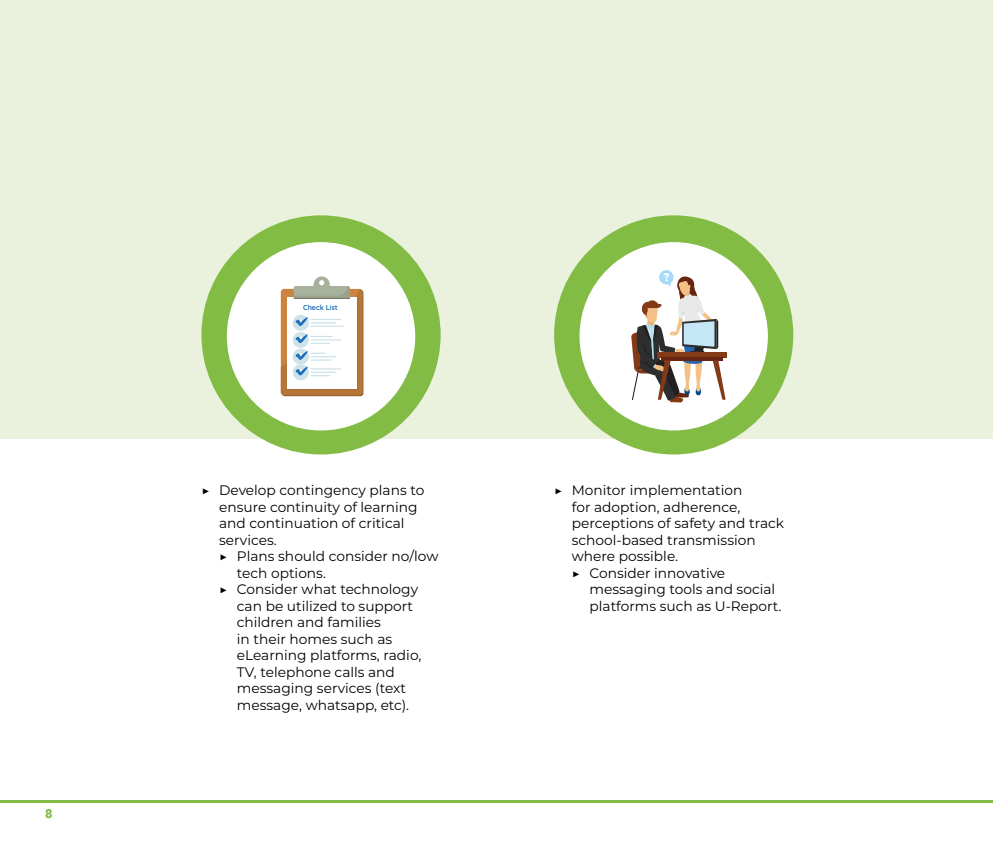
<style>
.page{position:relative;width:993px;height:851px;background:#fff}
.page>*{position:absolute;margin:0;border:0;box-sizing:border-box;transform-origin:0 0}
.t1{font:13.75px/16.5px "Montserrat";color:#000}
.t2{font:900 12.5px "Avenir";color:#82bc45}
.t3{font:700 7.12px "Quicksand";color:#1d71b8}
</style>
<div class="page">
<div style="left:0;top:0;width:992px;height:850px;background:#eaf2de"></div>
<div style="left:0;top:439px;width:992px;height:411px;background:#fff"></div>
<hr style="left:0;top:800px;width:992px;height:2px;background:#82bc45">
<div style="left:201px;top:215px;width:239px;height:239px;background:#82bc45;border-radius:50%"></div>
<div style="left:227px;top:242px;width:188px;height:188px;background:#fff;border-radius:50%"></div>
<svg style="left:281px;top:290px;width:82px;height:106px"></svg>
<svg style="left:281px;top:276px;width:81px;height:119px"></svg>
<div style="left:554px;top:215px;width:239px;height:239px;background:#82bc45;border-radius:50%"></div>
<div style="left:579px;top:242px;width:188px;height:188px;background:#fff;border-radius:50%"></div>
<div style="left:657px;top:352px;width:69px;height:5px;background:#843917"></div>
<svg style="left:631px;top:270px;width:94px;height:132px"></svg>
<p class="t2" style="left:45px;top:803px;width:9px">8</p>
<p class="t3" style="left:303px;top:301px;width:36px">Check List</p>
<p class="t1" style="left:201px;top:481px;width:224px">▶ Develop contingency plans to</p>
<p class="t1" style="left:219px;top:498px;width:200px">ensure continuity of learning</p>
<p class="t1" style="left:219px;top:514px;width:187px">and continuation of critical</p>
<p class="t1" style="left:219px;top:531px;width:59px">services.</p>
<p class="t1" style="left:219px;top:547px;width:221px">▶ Plans should consider no/low</p>
<p class="t1" style="left:237px;top:564px;width:90px">tech options.</p>
<p class="t1" style="left:219px;top:580px;width:200px">▶ Consider what technology</p>
<p class="t1" style="left:237px;top:597px;width:178px">can be utilized to support</p>
<p class="t1" style="left:237px;top:613px;width:145px">children and families</p>
<p class="t1" style="left:237px;top:630px;width:157px">in their homes such as</p>
<p class="t1" style="left:237px;top:646px;width:186px">eLearning platforms, radio,</p>
<p class="t1" style="left:237px;top:663px;width:159px">TV, telephone calls and</p>
<p class="t1" style="left:237px;top:679px;width:171px">messaging services (text</p>
<p class="t1" style="left:237px;top:696px;width:174px">message, whatsapp, etc).</p>
<p class="t1" style="left:571px;top:481px;width:214px;text-indent:-18px">▶ Monitor implementation<br>for adoption, adherence, perceptions of safety and track school-based transmission where possible.<br>▶ Consider innovative</p>
<p class="t1" style="left:589px;top:580px;width:193px">messaging tools and social platforms such as U-Report.</p>
</div>
